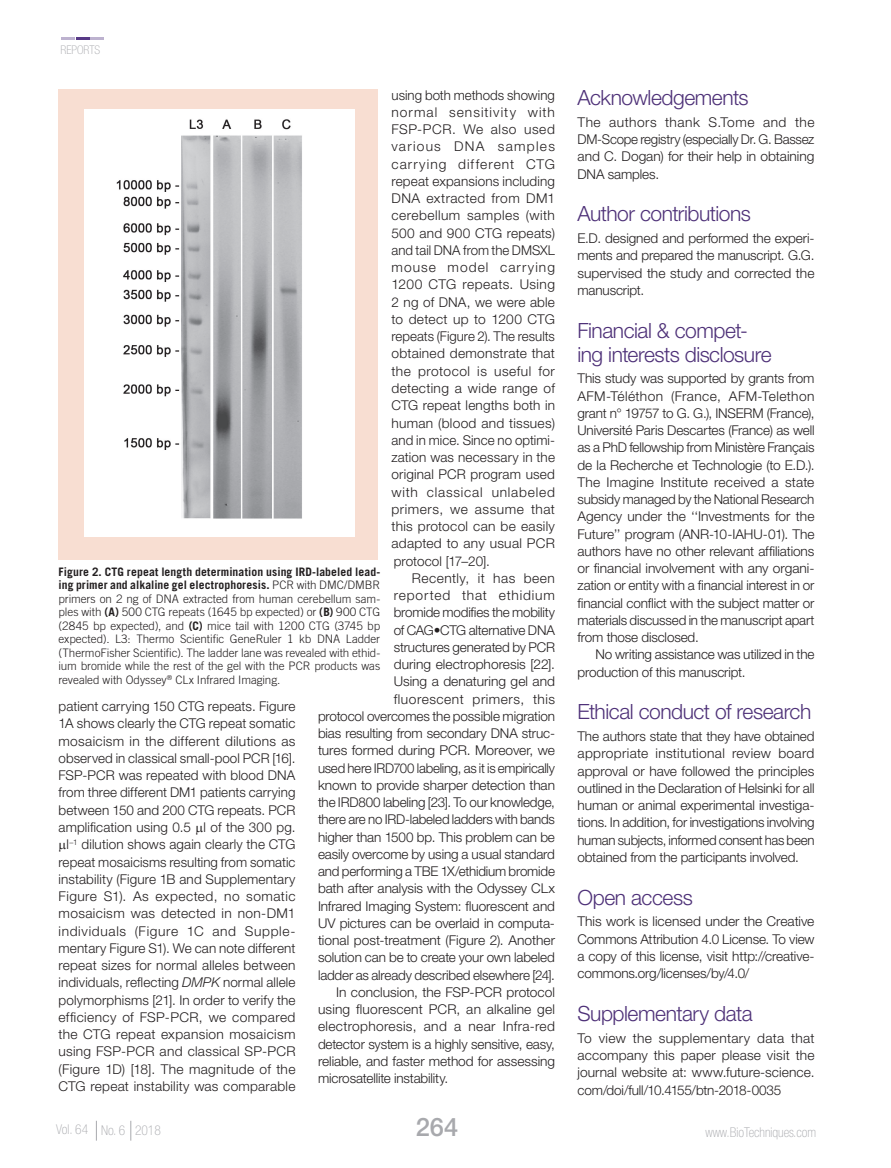
<style>
.page{position:relative;width:891px;height:1168px;background:#fff}
.page>*{position:absolute;margin:0;border:0;box-sizing:border-box;transform-origin:0 0}
.t1{font:500 25.5px "Helvetica Neue LT Std";color:#a8a9ad}
.Redesign__headings{font:300 21px/24px "Helvetica Neue LT Std";letter-spacing:-.02em;color:#4e3178}
.Redesign__body_text{font:300 13.5px/17.2px "Helvetica Neue LT Std";color:#231f20;text-align:justify}
.t2{font:100 condensed 13.5px "Helvetica Neue LT Std";color:#a8a9ad}
.t3{font:100 condensed 12px "Helvetica Neue LT Std";color:#a8a9ad}
.Redesign__caption{font:300 11.7px/13.5px "Trade Gothic LT Std";letter-spacing:-.005em;color:#231f20;text-align:justify}
.s1{font-weight:700}
.s2{font-style:italic}
</style>
<div class="page">
<svg style="left:61px;top:38px;width:43px;height:2px"></svg>
<svg style="left:130px;top:1120px;width:1px;height:20px"></svg>
<svg style="left:96px;top:1120px;width:1px;height:20px"></svg>
<div style="left:58px;top:90px;width:26px;height:469px;background:#f8ded2"></div>
<div style="left:356px;top:90px;width:22px;height:469px;background:#f8ded2"></div>
<div style="left:58px;top:537px;width:320px;height:22px;background:#f8ded2"></div>
<img style="left:116px;top:119px;width:186px;height:400px">
<div style="left:58px;top:90px;width:320px;height:19px;background:#f8ded2"></div>
<p class="t3" style="left:60px;top:43px;width:41px">REPORTS</p>
<p class="Redesign__body_text" style="left:392px;top:86px;width:165px">using both methods showing normal sensitivity with FSP-PCR. We also used various DNA samples carrying different CTG repeat expansions including DNA extracted from DM1 cerebellum samples (with 500 and 900 CTG repeats) and tail DNA from the DMSXL mouse model carrying 1200 CTG repeats. Using 2 ng of DNA, we were able to detect up to 1200 CTG repeats (Figure 2). The results obtained demonstrate that the protocol is useful for detecting a wide range of CTG repeat lengths both in human (blood and tissues) and in mice. Since no optimi&shy;zation was necessary in the original PCR program used with classical unlabeled primers, we assume that this protocol can be easily adapted to any usual PCR protocol [17–20].</p>
<p class="Redesign__body_text" style="left:318px;top:569px;width:239px;text-align:right">Recently, it has been<br>reported that ethidium<br>bromide modifies the mobility<br>of CAG•CTG alternative DNA<br>structures generated by PCR<br>during electrophoresis [22].<br>Using a denaturing gel and<br>fluorescent primers, this<br>protocol overcomes the possible migration bias resulting from secondary DNA struc&shy;tures formed during PCR. Moreover, we used here IRD700 labeling, as it is empirically known to provide sharper detection than the IRD800 labeling [23]. To our knowledge, there are no IRD-labeled ladders with bands higher than 1500 bp. This problem can be easily overcome by using a usual standard and performing a TBE 1X/ethidium bromide bath after analysis with the Odyssey CLx Infrared Imaging System: fluorescent and UV pictures can be overlaid in computa&shy;tional post-treatment (Figure 2). Another solution can be to create your own labeled ladder as already described elsewhere [24].</p>
<p class="Redesign__body_text" style="left:318px;top:983px;width:239px;text-indent:18px">In conclusion, the FSP-PCR protocol using fluorescent PCR, an alkaline gel electrophoresis, and a near Infra-red detector system is a highly sensitive, easy, reliable, and faster method for assessing microsatellite instability.</p>
<p class="Redesign__caption" style="left:58px;top:564px;width:323px"><span class="s1">Figure 2. CTG repeat length determination using IRD-labeled lead&shy;ing primer and alkaline gel electrophoresis.</span> PCR with DMC/DMBR primers on 2 ng of DNA extracted from human cerebellum sam&shy;ples with <span class="s1">(A)</span> 500 CTG repeats (1645 bp expected) or <span class="s1">(B)</span> 900 CTG (2845 bp expected), and <span class="s1">(C)</span> mice tail with 1200 CTG (3745 bp expected). L3: Thermo Scientific GeneRuler 1 kb DNA Ladder (ThermoFisher Scientific). The ladder lane was revealed with ethid&shy;ium bromide while the rest of the gel with the PCR products was revealed with Odyssey<sup>®</sup> CLx Infrared Imaging.</p>
<p class="Redesign__body_text" style="left:58px;top:697px;width:239px;text-align:center">patient carrying 150 CTG repeats. Figure 1A shows clearly the CTG repeat somatic mosaicism in the different dilutions as observed in classical small-pool PCR [16].<br>FSP-PCR was repeated with blood DNA from three different DM1 patients carrying between 150 and 200 CTG repeats. PCR amplification using 0.5 l of the 300 pg. l<sup>−1</sup> dilution shows again clearly the CTG repeat mosaicisms resulting from somatic instability (Figure 1B and Supplementary Figure S1). As expected, no somatic mosaicism was detected in non-DM1 individuals (Figure 1C and Supple&shy;mentary Figure S1). We can note different repeat sizes for normal alleles between individuals, reflecting <span class="s2">DMPK</span> normal allele polymorphisms [21]. In order to verify the efficiency of FSP-PCR, we compared the CTG repeat expansion mosaicism using FSP-PCR and classical SP-PCR (Figure 1D) [18]. The magnitude of the CTG repeat instability was comparable</p>
<p class="Redesign__headings" style="left:578px;top:85px;width:173px">Acknowledgements</p>
<p class="Redesign__body_text" style="left:578px;top:113px;width:239px">The authors thank S.Tome and the DM-Scope registry (especially Dr. G. Bassez and C. Dogan) for their help in obtaining DNA samples.</p>
<p class="Redesign__headings" style="left:578px;top:201px;width:175px">Author contributions</p>
<p class="Redesign__body_text" style="left:578px;top:229px;width:239px">E.D. designed and performed the experi&shy;ments and prepared the manuscript. G.G. supervised the study and corrected the manuscript.</p>
<p class="Redesign__headings" style="left:578px;top:318px;width:196px">Financial &amp; compet&shy;ing interests disclosure</p>
<p class="Redesign__body_text" style="left:578px;top:370px;width:239px">This study was supported by grants from AFM-Téléthon (France, AFM-Telethon grant n° 19757 to G. G.), INSERM (France), Université Paris Descartes (France) as well as a PhD fellowship from Ministère Français de la Recherche et Technologie (to E.D.).<br>The Imagine Institute received a state subsidy managed by the National Research Agency under the ‘‘Investments for the Future’’ program (ANR-10-IAHU-01). The authors have no other relevant affiliations or financial involvement with any organi&shy;zation or entity with a financial interest in or financial conflict with the subject matter or materials discussed in the manuscript apart from those disclosed.</p>
<p class="Redesign__body_text" style="left:578px;top:646px;width:238px;text-indent:18px">No writing assistance was utilized in the production of this manuscript.</p>
<p class="Redesign__headings" style="left:578px;top:699px;width:235px">Ethical conduct of research</p>
<p class="Redesign__body_text" style="left:578px;top:727px;width:239px">The authors state that they have obtained appropriate institutional review board approval or have followed the principles outlined in the Declaration of Helsinki for all human or animal experimental investiga&shy;tions. In addition, for investigations involving human subjects, informed consent has been obtained from the participants involved.</p>
<p class="Redesign__headings" style="left:578px;top:885px;width:117px">Open access</p>
<p class="Redesign__body_text" style="left:578px;top:913px;width:238px">This work is licensed under the Creative Commons Attribution 4.0 License. To view a copy of this license, visit http://creative&shy;commons.org/licenses/by/4.0/</p>
<p class="Redesign__headings" style="left:578px;top:1001px;width:177px">Supplementary data</p>
<p class="Redesign__body_text" style="left:578px;top:1029px;width:239px">To view the supplementary data that accompany this paper please visit the journal website at: www.future-science. com/doi/full/10.4155/btn-2018-0035</p>
<p class="t2" style="left:56px;top:1122px;width:33px">Vol. 64</p>
<p class="t2" style="left:101px;top:1122px;width:26px">No. 6</p>
<p class="t2" style="left:135px;top:1122px;width:27px">2018</p>
<h1 class="t1" style="left:416px;top:1111px;width:44px">264</h1>
<p class="t2" style="left:705px;top:1125px;width:112px">www.BioTechniques.com</p>
</div>
